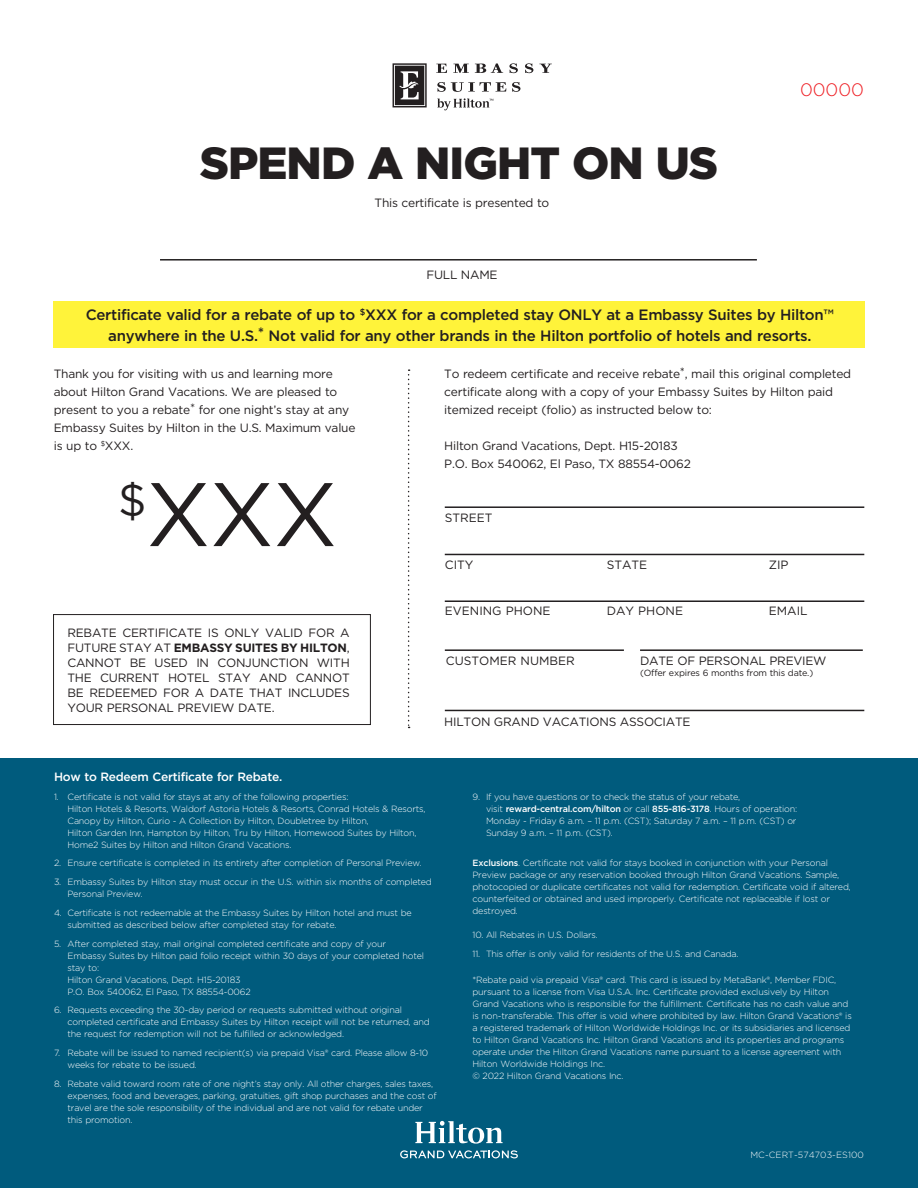
<style>
.page{position:relative;width:918px;height:1188px;background:#fff}
.page>*{position:absolute;margin:0;border:0;box-sizing:border-box;transform-origin:0 0}
.t1{font:90px "Gotham";color:#231f20}
.t2{font:900 45px "Gotham";letter-spacing:-.02em;color:#231f20}
.t3{font:300 18px "Gotham";color:#ee1d23}
.t4{font:500 15px/21px "Gotham";letter-spacing:-.02em;color:#231f20;text-align:center}
.t5{font:12px/18px "Gotham";letter-spacing:-.02em;color:#231f20}
.t6{font:12px "Gotham";color:#231f20}
.t7{font:500 12px "Gotham";letter-spacing:-.02em;color:#fff}
.t8{font:300 9px/12px "Gotham";letter-spacing:-.02em;color:#fff}
.t9{font:9px "Gotham";letter-spacing:-.02em;color:#231f20}
.t10{font:300 9px "Gotham";letter-spacing:.01em;color:#fff}
.s1{font-weight:700}
.s2{font-weight:500}
</style>
<div class="page">
<hr style="left:160px;top:259px;width:597px;height:2px;background:#231f20">
<svg style="left:408px;top:369px;width:2px;height:359px"></svg>
<div style="left:53px;top:614px;width:318px;height:111px;border:1px solid #231f20"></div>
<hr style="left:445px;top:506px;width:419px;height:2px;background:#231f20">
<hr style="left:445px;top:554px;width:419px;height:1px;background:#231f20">
<hr style="left:445px;top:600px;width:419px;height:2px;background:#231f20">
<hr style="left:445px;top:710px;width:419px;height:1px;background:#231f20">
<hr style="left:445px;top:649px;width:179px;height:2px;background:#231f20">
<div style="left:0;top:758px;width:918px;height:430px;background:#005b7d"></div>
<svg style="left:400px;top:1150px;width:118px;height:8px"></svg>
<svg style="left:415px;top:1121px;width:88px;height:23px"></svg>
<div style="left:53px;top:302px;width:812px;height:46px;background:#fff33a"></div>
<svg style="left:393px;top:63px;width:34px;height:44px"></svg>
<svg style="left:436px;top:63px;width:116px;height:10px"></svg>
<svg style="left:437px;top:82px;width:83px;height:10px"></svg>
<svg style="left:437px;top:98px;width:56px;height:12px"></svg>
<hr style="left:640px;top:649px;width:223px;height:2px;background:#231f20">
<p class="t2" style="left:200px;top:137px;width:520px">SPEND A NIGHT ON US</p>
<p class="t5" style="left:375px;top:194px;width:176px">This certificate is presented to</p>
<p class="t5" style="left:426px;top:266px;width:73px">FULL NAME</p>
<p class="t3" style="left:800px;top:78px;width:65px">00000</p>
<p class="t4" style="left:86px;top:304px;width:750px">Certificate valid for a rebate of up to <sup>$</sup>XXX for a completed stay ONLY at a Embassy Suites by Hilton™ anywhere in the U.S.* Not valid for any other brands in the Hilton portfolio of hotels and resorts.</p>
<p class="t5" style="left:54px;top:364px;width:303px">Thank you for visiting with us and learning more about Hilton Grand Vacations. We are pleased to present to you a rebate* for one night’s stay at any Embassy Suites by Hilton in the U.S. Maximum value is up to <sup>$</sup>XXX.</p>
<p class="t5" style="left:444px;top:364px;width:408px">To redeem certificate and receive rebate*, mail this original completed certificate along with a copy of your Embassy Suites by Hilton paid itemized receipt (folio) as instructed below to:</p>
<p class="t5" style="left:444px;top:436px;width:248px">Hilton Grand Vacations, Dept. H15-20183<br>P.O. Box 540062, El Paso, TX 88554-0062</p>
<p class="t1" style="left:118px;top:457px;width:221px"><sup>$</sup>XXX</p>
<p class="t5" style="left:67px;top:625px;width:284px;line-height:15px;text-align:justify">REBATE CERTIFICATE IS ONLY VALID FOR A FUTURE STAY AT <span class="s1">EMBASSY SUITES BY HILTON</span>, CANNOT BE USED IN CONJUNCTION WITH THE CURRENT HOTEL STAY AND CANNOT BE REDEEMED FOR A DATE THAT INCLUDES YOUR PERSONAL PREVIEW DATE.</p>
<p class="t5" style="left:445px;top:508px;width:49px">STREET</p>
<p class="t5" style="left:445px;top:555px;width:30px">CITY</p>
<p class="t5" style="left:607px;top:555px;width:42px">STATE</p>
<p class="t5" style="left:769px;top:555px;width:21px">ZIP</p>
<p class="t6" style="left:445px;top:603px;width:107px">EVENING PHONE</p>
<p class="t6" style="left:607px;top:603px;width:78px">DAY PHONE</p>
<p class="t5" style="left:769px;top:602px;width:40px">EMAIL</p>
<p class="t6" style="left:446px;top:654px;width:131px">CUSTOMER NUMBER</p>
<p class="t5" style="left:640px;top:652px;width:188px">DATE OF PERSONAL PREVIEW</p>
<p class="t9" style="left:640px;top:667px;width:175px">(Offer expires 6 months from this date.)</p>
<p class="t5" style="left:444px;top:713px;width:248px">HILTON GRAND VACATIONS ASSOCIATE</p>
<p class="t7" style="left:54px;top:770px;width:230px">How to Redeem Certificate for Rebate.</p>
<p class="t8" style="left:68px;top:790px;width:360px;text-indent:-14px">1. Certificate is not valid for stays at any of the following properties:<br>Hilton Hotels &amp; Resorts, Waldorf Astoria Hotels &amp; Resorts, Conrad Hotels &amp; Resorts, Canopy by Hilton, Curio - A Collection by Hilton, Doubletree by Hilton,<br>Hilton Garden Inn, Hampton by Hilton, Tru by Hilton, Homewood Suites by Hilton, Home2 Suites by Hilton and Hilton Grand Vacations.</p>
<p class="t8" style="left:54px;top:857px;width:370px">2. Ensure certificate is completed in its entirety after completion of Personal Preview.</p>
<p class="t8" style="left:68px;top:876px;width:366px;text-indent:-14px">3. Embassy Suites by Hilton stay must occur in the U.S. within six months of completed<br>Personal Preview.</p>
<p class="t8" style="left:68px;top:906px;width:346px;text-indent:-14px">4. Certificate is not redeemable at the Embassy Suites by Hilton hotel and must be submitted as described below after completed stay for rebate.</p>
<p class="t8" style="left:68px;top:937px;width:358px;text-indent:-14px">5. After completed stay, mail original completed certificate and copy of your Embassy Suites by Hilton paid folio receipt within 30 days of your completed hotel stay to:<br>Hilton Grand Vacations, Dept. H15-20183<br>P.O. Box 540062, El Paso, TX 88554-0062</p>
<p class="t8" style="left:68px;top:1004px;width:364px;text-indent:-14px">6. Requests exceeding the 30-day period or requests submitted without original completed certificate and Embassy Suites by Hilton receipt will not be returned, and the request for redemption will not be fulfilled or acknowledged.</p>
<p class="t8" style="left:68px;top:1047px;width:362px;text-indent:-14px">7. Rebate will be issued to named recipient(s) via prepaid Visa® card. Please allow 8-10 weeks for rebate to be issued.</p>
<p class="t8" style="left:68px;top:1077px;width:371px;text-indent:-14px">8. Rebate valid toward room rate of one night’s stay only. All other charges, sales taxes, expenses, food and beverages, parking, gratuities, gift shop purchases and the cost of travel are the sole responsibility of the individual and are not valid for rebate under this promotion.</p>
<p class="t8" style="left:486px;top:790px;width:313px;text-indent:-14px">9. If you have questions or to check the status of your rebate,<br>visit <span class="s2">reward-central.com/hilton</span> or call <span class="s2">855-816-3178</span>. Hours of operation:<br>Monday - Friday 6 a.m. – 11 p.m. (CST); Saturday 7 a.m. – 11 p.m. (CST) or Sunday 9 a.m. – 11 p.m. (CST).</p>
<p class="t8" style="left:472px;top:857px;width:380px"><span class="s2">Exclusions</span>. Certificate not valid for stays booked in conjunction with your Personal Preview package or any reservation booked through Hilton Grand Vacations. Sample, photocopied or duplicate certificates not valid for redemption. Certificate void if altered, counterfeited or obtained and used improperly. Certificate not replaceable if lost or destroyed.</p>
<p class="t8" style="left:472px;top:929px;width:127px">10. All Rebates in U.S. Dollars.</p>
<p class="t8" style="left:472px;top:948px;width:268px">11. This offer is only valid for residents of the U.S. and Canada.</p>
<p class="t8" style="left:472px;top:973px;width:381px">*Rebate paid via prepaid Visa® card. This card is issued by MetaBank®, Member FDIC, pursuant to a license from Visa U.S.A. Inc. Certificate provided exclusively by Hilton Grand Vacations who is responsible for the fulfillment. Certificate has no cash value and is non-transferable. This offer is void where prohibited by law. Hilton Grand Vacations® is a registered trademark of Hilton Worldwide Holdings Inc. or its subsidiaries and licensed to Hilton Grand Vacations Inc. Hilton Grand Vacations and its properties and programs operate under the Hilton Grand Vacations name pursuant to a license agreement with Hilton Worldwide Holdings Inc.</p>
<p class="t8" style="left:472px;top:1069px;width:153px">© 2022 Hilton Grand Vacations Inc.</p>
<p class="t10" style="left:750px;top:1150px;width:115px">MC-CERT-574703-ES100</p>
</div>
